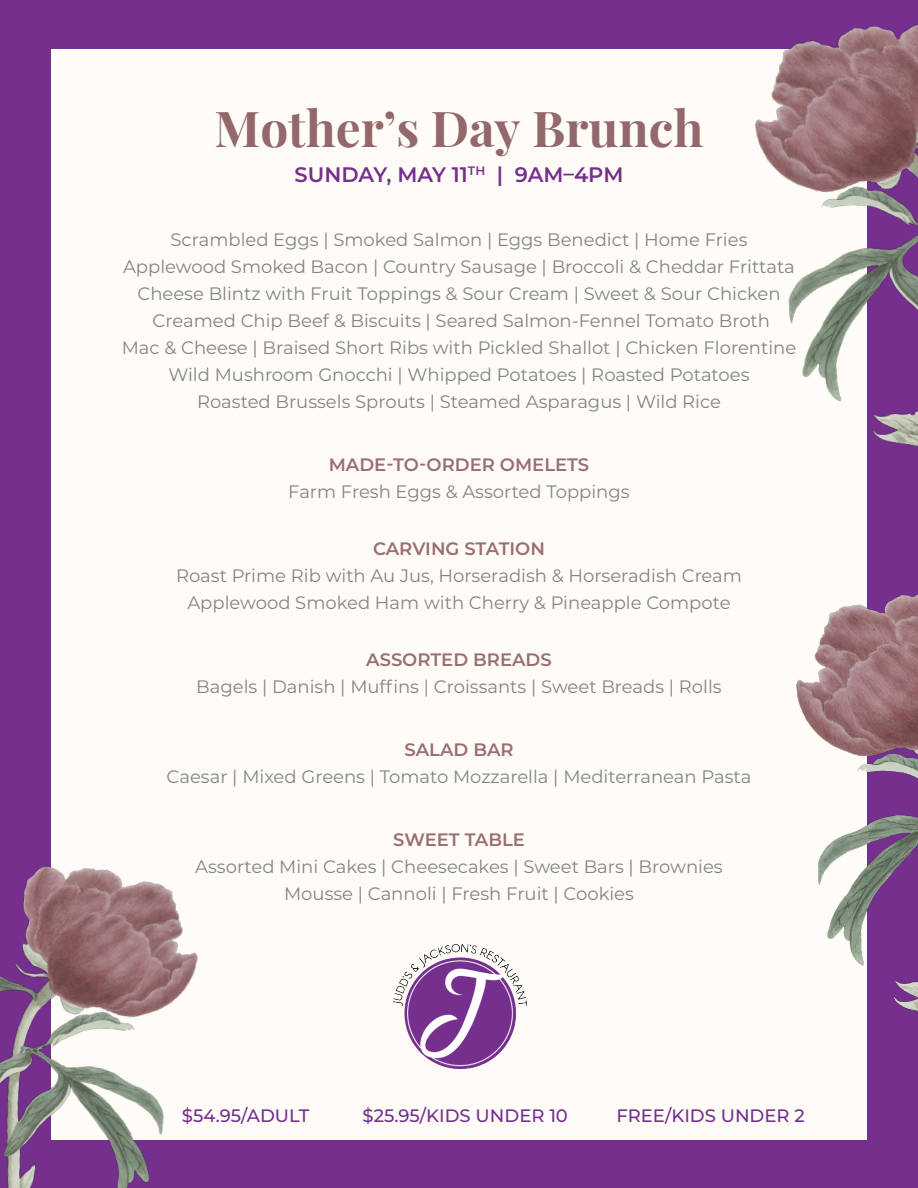
<style>
.page{position:relative;width:918px;height:1188px;background:#74308c}
.page>*{position:absolute;margin:0;border:0;box-sizing:border-box;transform-origin:0 0}
.t1{font:700 49.5px "Playfair Display";color:#93686a}
.t2{font:600 21px "Montserrat";color:#74308c}
.t3{font:18px/27px "Montserrat";color:#848484;text-align:center}
.t4{font:500 18px "Montserrat";color:#74308c}
.s1{font-weight:600;color:#996f71}
</style>
<div class="page">
<div style="left:52px;top:49px;width:815px;height:1091px;background:#fffcf8"></div>
<img style="left:0;top:862px;width:198px;height:326px">
<img style="left:755px;top:24px;width:163px;height:668px">
<img style="left:797px;top:594px;width:121px;height:418px">
<img style="left:393px;top:944px;width:134px;height:125px">
<p class="t1" style="left:214px;top:89px;width:491px">Mother’s Day Brunch</p>
<p class="t2" style="left:295px;top:159px;width:330px">SUNDAY, MAY 11<sup>TH</sup> | 9AM–4PM</p>
<p class="t3" style="left:122px;top:225px;width:676px">Scrambled Eggs | Smoked Salmon | Eggs Benedict | Home Fries Applewood Smoked Bacon | Country Sausage | Broccoli &amp; Cheddar Frittata Cheese Blintz with Fruit Toppings &amp; Sour Cream | Sweet &amp; Sour Chicken Creamed Chip Beef &amp; Biscuits | Seared Salmon-Fennel Tomato Broth<br>Mac &amp; Cheese | Braised Short Ribs with Pickled Shallot | Chicken Florentine Wild Mushroom Gnocchi | Whipped Potatoes | Roasted Potatoes<br>Roasted Brussels Sprouts | Steamed Asparagus | Wild Rice</p>
<p class="t3" style="left:288px;top:450px;width:343px"><span class="s1">MADE-TO-ORDER OMELETS<br></span>Farm Fresh Eggs &amp; Assorted Toppings</p>
<p class="t3" style="left:176px;top:534px;width:567px"><span class="s1">CARVING STATION<br></span>Roast Prime Rib with Au Jus, Horseradish &amp; Horseradish Cream<br>Applewood Smoked Ham with Cherry &amp; Pineapple Compote</p>
<p class="t3" style="left:196px;top:645px;width:527px"><span class="s1">ASSORTED BREADS<br></span>Bagels | Danish | Muffins | Croissants | Sweet Breads | Rolls</p>
<p class="t3" style="left:167px;top:735px;width:586px"><span class="s1">SALAD BAR<br></span>Caesar | Mixed Greens | Tomato Mozzarella | Mediterranean Pasta</p>
<p class="t3" style="left:195px;top:825px;width:529px"><span class="s1">SWEET TABLE<br></span>Assorted Mini Cakes | Cheesecakes | Sweet Bars | Brownies<br>Mousse | Cannoli | Fresh Fruit | Cookies</p>
<p class="t4" style="left:182px;top:1103px;width:129px">$54.95/ADULT</p>
<p class="t4" style="left:363px;top:1103px;width:207px">$25.95/KIDS UNDER 10</p>
<p class="t4" style="left:616px;top:1103px;width:190px">FREE/KIDS UNDER 2</p>
</div>
